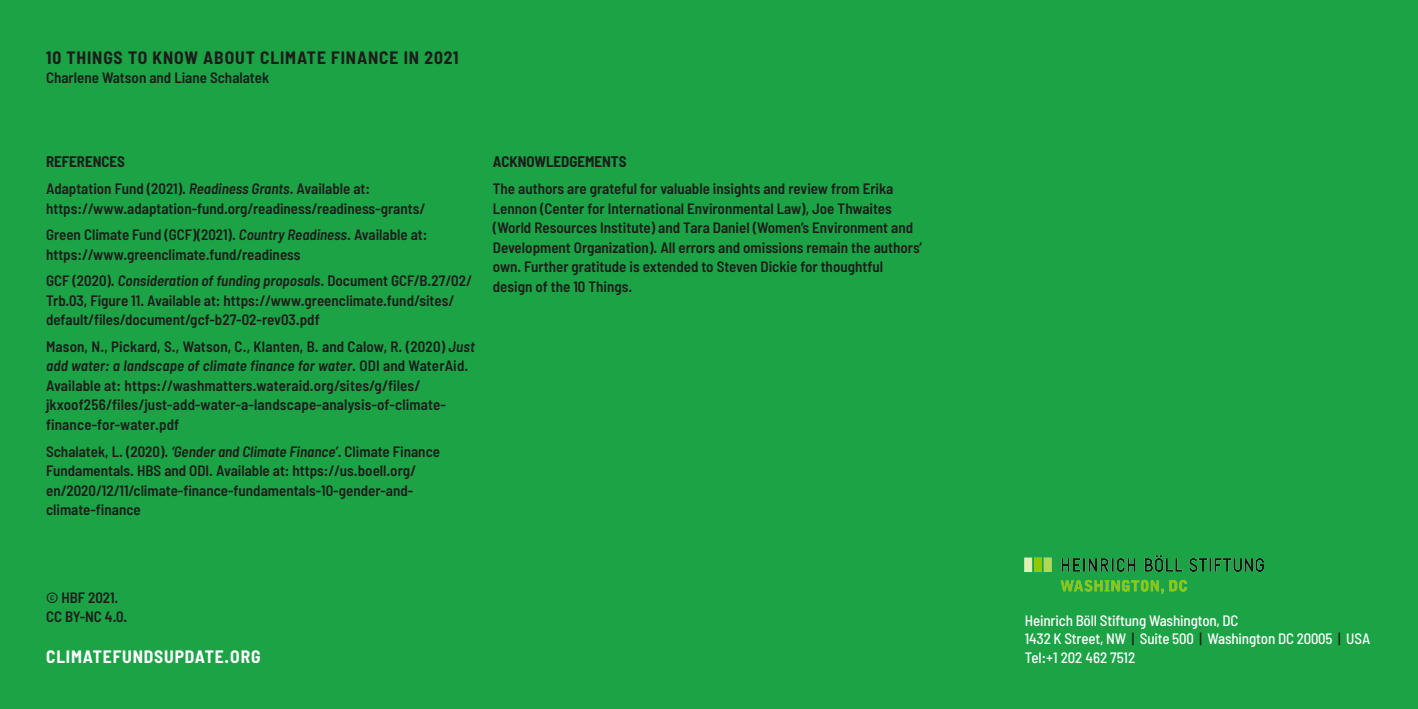
<style>
.page{position:relative;width:1418px;height:709px;background:#fff}
.page>*{position:absolute;margin:0;border:0;box-sizing:border-box;transform-origin:0 0}
._14pt_HEADING{font:700 semi-condensed 17.5px "Barlow";letter-spacing:.05em;color:#1d1d1b}
._14pt_HEADING-2{font:700 semi-condensed 17.5px "Barlow";letter-spacing:.05em;color:#fff}
._12pt_COPY{font:600 semi-condensed 15px/19.5px "Barlow";color:#1d1d1b}
.HEADING{font:500 semi-condensed 15px "Barlow";letter-spacing:-.01em;color:#fff}
._12pt_HEADING{font:700 semi-condensed 15px "Barlow";color:#1d1d1b}
.s1{font-style:italic}
.s2{color:#1d1d1b}
</style>
<div class="page">
<div style="left:0;top:0;width:1417px;height:709px;background:#1ba346"></div>
<img style="left:1024px;top:555px;width:239px;height:38px">
<p class="_14pt_HEADING" style="left:46px;top:46px;width:414px">10 THINGS TO KNOW ABOUT CLIMATE FINANCE IN 2021</p>
<p class="_12pt_COPY" style="left:46px;top:68px;width:225px">Charlene Watson and Liane Schalatek</p>
<p class="_12pt_HEADING" style="left:46px;top:153px;width:80px">REFERENCES</p>
<p class="_12pt_COPY" style="left:46px;top:178px;width:380px">Adaptation Fund (2021). <span class="s1">Readiness Grants</span>. Available at: https://www.adaptation-fund.org/readiness/readiness-grants/</p>
<p class="_12pt_COPY" style="left:46px;top:225px;width:383px">Green Climate Fund (GCF)(2021). <span class="s1">Country Readiness</span>. Available at: https://www.greenclimate.fund/readiness</p>
<p class="_12pt_COPY" style="left:46px;top:271px;width:427px">GCF (2020). <span class="s1">Consideration of funding proposals</span>. Document GCF/B.27/02/<br>Trb.03, Figure 11. Available at: https://www.greenclimate.fund/sites/ default/files/document/gcf-b27-02-rev03.pdf</p>
<p class="_12pt_COPY" style="left:46px;top:336px;width:430px">Mason, N., Pickard, S., Watson, C., Klanten, B. and Calow, R. (2020) <span class="s1">Just add water: a landscape of climate finance for water</span>. ODI and WaterAid.<br>Available at: https://washmatters.wateraid.org/sites/g/files/ jkxoof256/files/just-add-water-a-landscape-analysis-of-climate&shy;finance-for-water.pdf</p>
<p class="_12pt_COPY" style="left:46px;top:441px;width:395px">Schalatek, L. (2020). <span class="s1">‘Gender and Climate Finance’</span>. Climate Finance Fundamentals. HBS and ODI. Available at: https://us.boell.org/ en/2020/12/11/climate-finance-fundamentals-10-gender-and&shy;climate-finance</p>
<p class="_12pt_HEADING" style="left:493px;top:153px;width:135px">ACKNOWLEDGEMENTS</p>
<p class="_12pt_COPY" style="left:493px;top:178px;width:431px">The authors are grateful for valuable insights and review from Erika Lennon (Center for International Environmental Law), Joe Thwaites (World Resources Institute) and Tara Daniel (Women’s Environment and Development Organization). All errors and omissions remain the authors’ own. Further gratitude is extended to Steven Dickie for thoughtful design of the 10 Things.</p>
<p class="_12pt_COPY" style="left:46px;top:587px;width:83px">© HBF 2021.<br>CC BY-NC 4.0.</p>
<p class="_14pt_HEADING-2" style="left:46px;top:645px;width:216px">CLIMATEFUNDSUPDATE.ORG</p>
<p class="HEADING" style="left:1024px;top:611px;width:215px">Heinrich Böll Stiftung Washington, DC</p>
<p class="HEADING" style="left:1024px;top:629px;width:347px">1432 K Street, NW <span class="s2">|</span> Suite 500 <span class="s2">|</span> Washington DC 20005 <span class="s2">|</span> USA</p>
<p class="HEADING" style="left:1024px;top:648px;width:112px">Tel:+1 202 462 7512</p>
</div>
